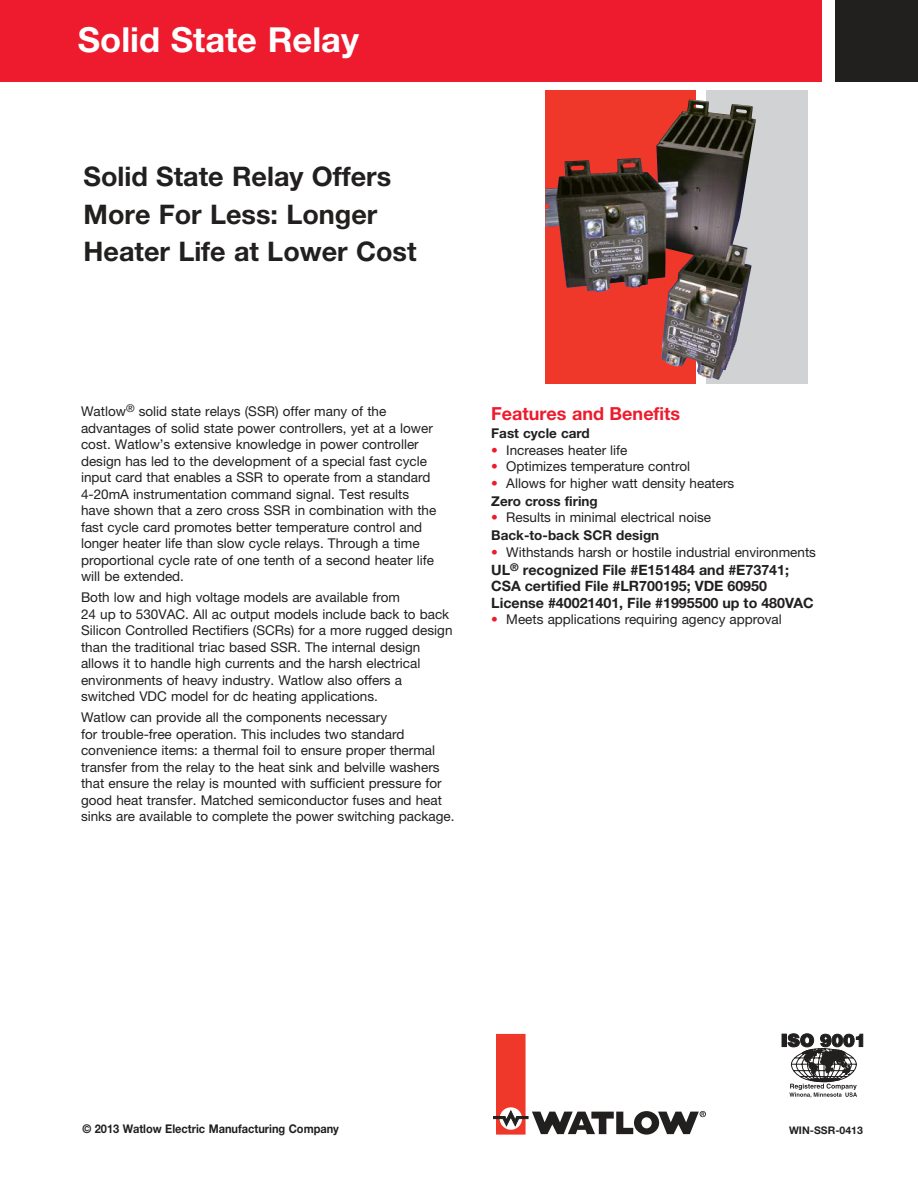
<style>
.page{position:relative;width:918px;height:1188px;background:#fff}
.page>*{position:absolute;margin:0;border:0;box-sizing:border-box;transform-origin:0 0}
.t1{font:700 34.5px "Helvetica Neue LT Std";color:#fff}
.t2{font:700 27px/37.5px "Helvetica Neue LT Std";color:#221f1f}
.t3{font:700 18px "Helvetica Neue LT Std";color:#ed1b2d}
.t4{font:700 14.25px/16.5px "Helvetica Neue LT Std";color:#221f1f}
.t5{font:13.5px/16.5px "Helvetica Neue LT Std";color:#221f1f}
.t6{font:700 13.5px "Helvetica Neue LT Std";color:#221f1f}
.t7{font:700 12px "Helvetica Neue LT Std";color:#221f1f;scale:.92 1}
.t8{font:700 10.5px "Helvetica Neue LT Std";color:#221f1f}
.s1{color:#ed1b2d}
.s2{font-weight:700}
</style>
<div class="page">
<div style="left:497px;top:1034px;width:28px;height:100px;background:#ef3829"></div>
<div style="left:496px;top:1034px;width:29px;height:100px;border:1px solid #ef3829"></div>
<svg style="left:500px;top:1107px;width:22px;height:23px"></svg>
<svg style="left:493px;top:1110px;width:213px;height:25px"></svg>
<div style="left:782px;top:1034px;width:4px;height:13px;border:1px solid #221f1f"></div>
<svg style="left:788px;top:1034px;width:75px;height:64px"></svg>
<div style="left:0;top:0;width:822px;height:81px;background:#ed1b2d"></div>
<div style="left:835px;top:0;width:83px;height:81px;background:#221f1f"></div>
<svg style="left:707px;top:91px;width:101px;height:293px;background:#a6a5a5"></svg>
<svg style="left:545px;top:91px;width:151px;height:293px;background:#a2463e"></svg>
<img style="left:545px;top:100px;width:144px;height:89px">
<h1 class="t1" style="left:78px;top:27px;width:283px">Solid State Relay</h1>
<h2 class="t2" style="left:84px;top:160px;width:335px">Solid State Relay Offers<br>More For Less: Longer<br>Heater Life at Lower Cost</h2>
<p class="t5" style="left:81px;top:404px;width:357px">Watlow<sup>®</sup> solid state relays (SSR) offer many of the advantages of solid state power controllers, yet at a lower cost. Watlow’s extensive knowledge in power controller design has led to the development of a special fast cycle input card that enables a SSR to operate from a standard 4-20mA instrumentation command signal. Test results have shown that a zero cross SSR in combination with the fast cycle card promotes better temperature control and longer heater life than slow cycle relays. Through a time proportional cycle rate of one tenth of a second heater life will be extended.</p>
<p class="t5" style="left:81px;top:590px;width:373px">Both low and high voltage models are available from<br>24 up to 530VAC. All ac output models include back to back Silicon Controlled Rectifiers (SCRs) for a more rugged design than the traditional triac based SSR. The internal design allows it to handle high currents and the harsh electrical environments of heavy industry. Watlow also offers a switched VDC model for dc heating applications.</p>
<p class="t5" style="left:81px;top:710px;width:375px">Watlow can provide all the components necessary<br>for trouble-free operation. This includes two standard convenience items: a thermal foil to ensure proper thermal transfer from the relay to the heat sink and belville washers that ensure the relay is mounted with sufficient pressure for good heat transfer. Matched semiconductor fuses and heat sinks are available to complete the power switching package.</p>
<h3 class="t3" style="left:491px;top:407px;width:191px">Features and Benefits</h3>
<p class="t6" style="left:491px;top:429px;width:100px">Fast cycle card</p>
<p class="t5" style="left:491px;top:443px;width:138px"><span class="s1">•</span> Increases heater life</p>
<p class="t5" style="left:491px;top:460px;width:200px"><span class="s1">•</span> Optimizes temperature control</p>
<p class="t5" style="left:491px;top:475px;width:245px;line-height:18px"><span class="s1">•</span> Allows for higher watt density heaters<br><span class="s2">Zero cross firing</span></p>
<p class="t5" style="left:491px;top:510px;width:221px;line-height:18px"><span class="s1">•</span> Results in minimal electrical noise<br><span class="s2">Back-to-back SCR design</span></p>
<p class="t5" style="left:491px;top:545px;width:326px"><span class="s1">•</span> Withstands harsh or hostile industrial environments</p>
<p class="t4" style="left:491px;top:563px;width:324px">UL<sup>®</sup> recognized File #E151484 and #E73741;<br>CSA certified File #LR700195; VDE 60950<br>License #40021401, File #1995500 up to 480VAC</p>
<p class="t5" style="left:491px;top:613px;width:292px"><span class="s1">•</span> Meets applications requiring agency approval</p>
<p class="t7" style="left:83px;top:1124px;width:280px">© 2013 Watlow Electric Manufacturing Company</p>
<p class="t8" style="left:789px;top:1126px;width:75px">WIN-SSR-0413</p>
</div>
